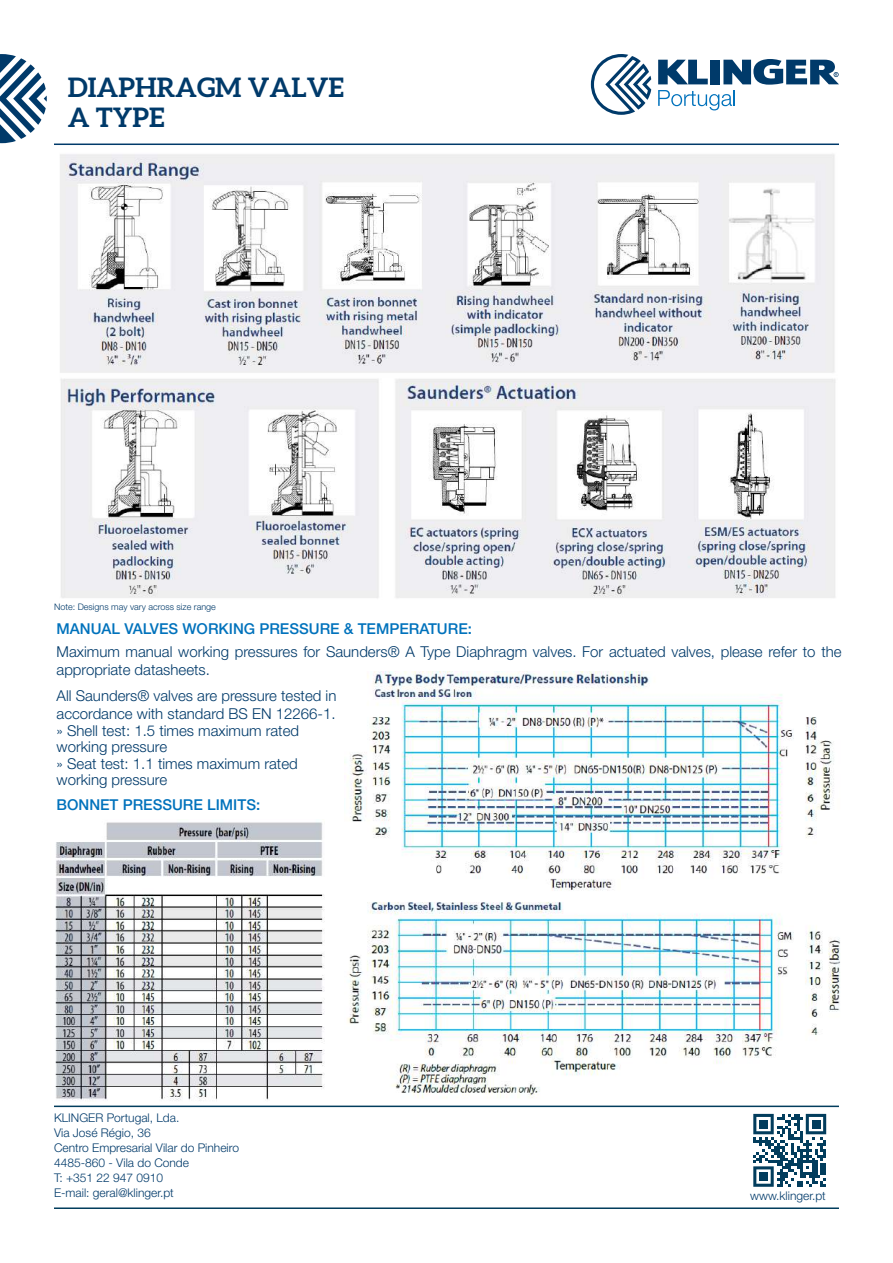
<style>
.page{position:relative;width:893px;height:1263px;background:#fff}
.page>*{position:absolute;margin:0;border:0;box-sizing:border-box;transform-origin:0 0}
.t1{font:700 27px/30px "Aleo";color:#003a6a}
.t2{font:300 15px/16.5px "Helvetica Neue LT Pro";color:#003a6a}
.t3{font:500 15px "Helvetica Neue LT Pro";color:#0072bc}
.t4{font:300 12px/15px "Helvetica Neue LT Pro";color:#003a6a}
.t5{font:300 9px "Helvetica Neue LT Pro";color:#003a6a}
</style>
<div class="page">
<img style="left:55px;top:822px;width:269px;height:279px">
<svg style="left:591px;top:54px;width:60px;height:61px"></svg>
<svg style="left:658px;top:59px;width:181px;height:51px"></svg>
<svg style="left:0;top:54px;width:47px;height:89px"></svg>
<hr style="left:54px;top:144px;width:785px;height:1px;background:#003a6a">
<svg style="left:753px;top:1114px;width:73px;height:73px"></svg>
<div style="left:759px;top:1120px;width:9px;height:8px;background:#023d5d"></div>
<div style="left:812px;top:1120px;width:8px;height:8px;background:#023d5d"></div>
<div style="left:759px;top:1172px;width:9px;height:9px;background:#023d5d"></div>
<hr style="left:54px;top:1207px;width:785px;height:2px;background:#023d5d">
<hr style="left:54px;top:1105px;width:785px;height:2px;background:#023d5d">
<img style="left:60px;top:154px;width:776px;height:444px">
<img style="left:347px;top:671px;width:493px;height:428px">
<h1 class="t1" style="left:68px;top:74px;width:278px">DIAPHRAGM VALVE<br>A TYPE</h1>
<p class="t5" style="left:54px;top:601px;width:163px">Note: Designs may vary across size range</p>
<p class="t3" style="left:57px;top:620px;width:417px">MANUAL VALVES WORKING PRESSURE &amp; TEMPERATURE:</p>
<p class="t2" style="left:57px;top:642px;width:786px;line-height:18px">Maximum manual working pressures for Saunders® A Type Diaphragm valves. For actuated valves, please refer to the appropriate datasheets.</p>
<p class="t2" style="left:57px;top:686px;width:281px;line-height:18px">All Saunders® valves are pressure tested in accordance with standard BS EN 12266-1.</p>
<p class="t2" style="left:57px;top:722px;width:244px">» Shell test: 1.5 times maximum rated working pressure<br>» Seat test: 1.1 times maximum rated working pressure</p>
<p class="t3" style="left:57px;top:796px;width:205px">BONNET PRESSURE LIMITS:</p>
<p class="t4" style="left:54px;top:1110px;width:187px">KLINGER Portugal, Lda.<br>Via José Régio, 36<br>Centro Empresarial Vilar do Pinheiro<br>4485-860 - Vila do Conde<br>T: +351 22 947 0910<br>E-mail: geral@klinger.pt</p>
<p class="t4" style="left:750px;top:1188px;width:77px">www.klinger.pt</p>
</div>
